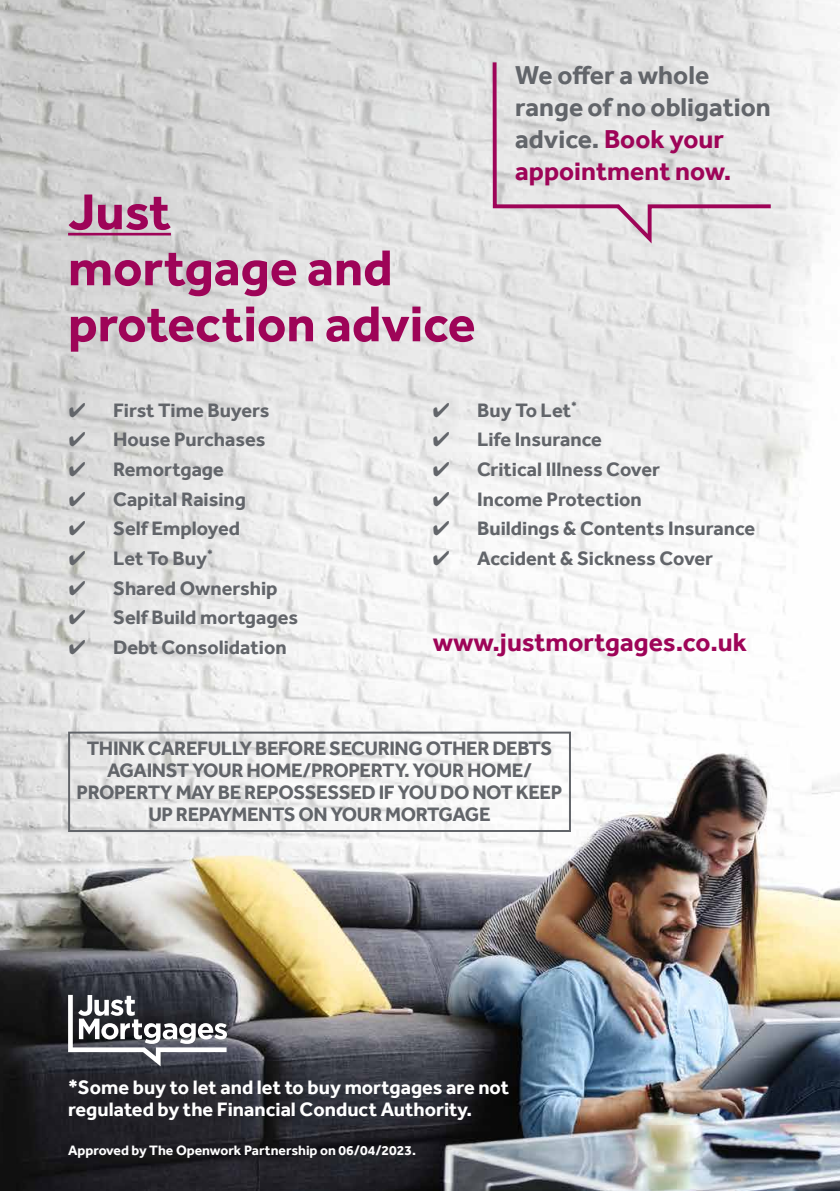
<style>
.page{position:relative;width:840px;height:1191px;background:#fff}
.page>*{position:absolute;margin:0;border:0;box-sizing:border-box;transform-origin:0 0}
.t1{font:700 52px/56px "Effra";color:#9e0458}
.t2{font:700 26.6px/31.8px "Effra";color:#62656a}
.t3{font:700 26.6px "Effra";color:#9e0458}
.t4{font:700 20px "Effra";color:#62656a}
.t5{font:700 20px/22px "Effra";letter-spacing:-.02em;color:#62656a;text-align:center}
.t6{font:700 20px/22px "Effra";color:#fff}
.t7{font:700 14px "Effra";color:#fff}
.s1{color:#9e0458}
</style>
<div class="page">
<img style="left:0;top:0;width:839px;height:1191px">
<hr style="left:68px;top:233px;width:103px;height:2px;background:#9e0458">
<svg style="left:490px;top:58px;width:284px;height:190px"></svg>
<svg style="left:68px;top:995px;width:159px;height:71px"></svg>
<div style="left:68px;top:731px;width:502px;height:101px;border:2px solid #62656a"></div>
<h1 class="t1" style="left:68px;top:183px;width:408px">Just<br>mortgage and protection advice</h1>
<h2 class="t2" style="left:515px;top:59px;width:257px">We offer a whole range of no obligation advice. <span class="s1">Book your appointment now.</span></h2>
<p class="t4" style="left:69px;top:398px;width:202px">✔ First Time Buyers</p>
<p class="t4" style="left:69px;top:427px;width:198px">✔ House Purchases</p>
<p class="t4" style="left:69px;top:457px;width:157px">✔ Remortgage</p>
<p class="t4" style="left:69px;top:487px;width:179px">✔ Capital Raising</p>
<p class="t4" style="left:69px;top:516px;width:173px">✔ Self Employed</p>
<p class="t4" style="left:69px;top:546px;width:146px">✔ Let To Buy<sup>*</sup></p>
<p class="t4" style="left:69px;top:576px;width:210px">✔ Shared Ownership</p>
<p class="t4" style="left:69px;top:606px;width:231px">✔ Self Build mortgages</p>
<p class="t4" style="left:69px;top:635px;width:219px">✔ Debt Consolidation</p>
<p class="t4" style="left:432px;top:398px;width:146px">✔ Buy To Let<sup>*</sup></p>
<p class="t4" style="left:432px;top:427px;width:170px">✔ Life Insurance</p>
<p class="t4" style="left:432px;top:457px;width:229px">✔ Critical Illness Cover</p>
<p class="t4" style="left:432px;top:487px;width:210px">✔ Income Protection</p>
<p class="t4" style="left:432px;top:516px;width:324px">✔ Buildings &amp; Contents Insurance</p>
<p class="t4" style="left:432px;top:546px;width:282px">✔ Accident &amp; Sickness Cover</p>
<h2 class="t3" style="left:432px;top:627px;width:315px">www.justmortgages.co.uk</h2>
<p class="t5" style="left:77px;top:737px;width:487px">THINK CAREFULLY BEFORE SECURING OTHER DEBTS AGAINST YOUR HOME/PROPERTY. YOUR HOME/ PROPERTY MAY BE REPOSSESSED IF YOU DO NOT KEEP UP REPAYMENTS ON YOUR MORTGAGE</p>
<p class="t6" style="left:68px;top:1076px;width:442px">*Some buy to let and let to buy mortgages are not regulated by the Financial Conduct Authority.</p>
<p class="t7" style="left:68px;top:1142px;width:349px">Approved by The Openwork Partnership on 06/04/2023.</p>
</div>
